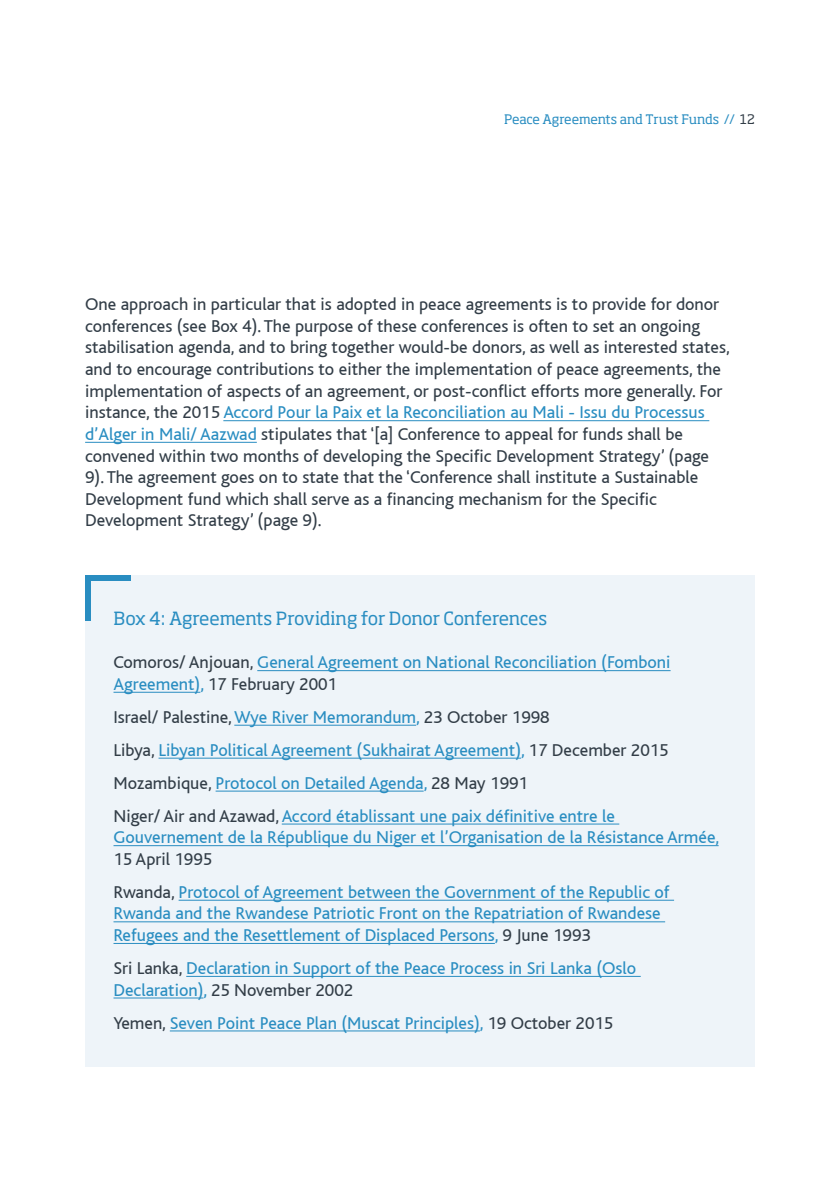
<style>
.page{position:relative;width:840px;height:1191px;background:#fff}
.page>*{position:absolute;margin:0;border:0;box-sizing:border-box;transform-origin:0 0}
.t1{font:18px/21.6px "Bliss";color:#323d47}
.t2{font:18px/21.6px "Bliss";color:#298dc1}
.t3{font:18px "Soho Pro";letter-spacing:-.015em;color:#298dc1}
.t4{font:13px "Soho Pro";letter-spacing:-.01em;color:#298dc1}
.s1{color:#323d47}
.s2{color:#298dc1}
</style>
<div class="page">
<hr style="left:223px;top:420px;width:486px;height:1px;background:#298dc1">
<hr style="left:85px;top:442px;width:172px;height:1px;background:#298dc1">
<div style="left:85px;top:575px;width:669px;height:491px;background:#eef4f9"></div>
<div style="left:85px;top:575px;width:45px;height:6px;background:#298dc1"></div>
<div style="left:85px;top:575px;width:6px;height:46px;background:#298dc1"></div>
<hr style="left:257px;top:670px;width:413px;height:1px;background:#298dc1">
<hr style="left:113px;top:692px;width:87px;height:1px;background:#298dc1">
<hr style="left:234px;top:725px;width:182px;height:1px;background:#298dc1">
<hr style="left:158px;top:758px;width:363px;height:1px;background:#298dc1">
<hr style="left:215px;top:790px;width:208px;height:1px;background:#298dc1">
<hr style="left:281px;top:823px;width:338px;height:1px;background:#298dc1">
<hr style="left:113px;top:845px;width:605px;height:1px;background:#298dc1">
<hr style="left:178px;top:900px;width:495px;height:1px;background:#298dc1">
<hr style="left:113px;top:921px;width:551px;height:1px;background:#298dc1">
<hr style="left:113px;top:943px;width:381px;height:1px;background:#298dc1">
<hr style="left:186px;top:976px;width:454px;height:1px;background:#298dc1">
<hr style="left:113px;top:997px;width:90px;height:1px;background:#298dc1">
<hr style="left:170px;top:1030px;width:309px;height:1px;background:#298dc1">
<p class="t4" style="left:504px;top:110px;width:252px">Peace Agreements and Trust Funds // <span class="s1">12</span></p>
<p class="t1" style="left:85px;top:294px;width:645px">One approach in particular that is adopted in peace agreements is to provide for donor conferences (see Box 4). The purpose of these conferences is often to set an ongoing stabilisation agenda, and to bring together would-be donors, as well as interested states, and to encourage contributions to either the implementation of peace agreements, the implementation of aspects of an agreement, or post-conflict efforts more generally. For instance, the 2015 <span class="s2">Accord Pour la Paix et la Reconciliation au Mali - Issu du Processus d’Alger in Mali/ Aazwad</span> stipulates that ‘[a] Conference to appeal for funds shall be convened within two months of developing the Specific Development Strategy’ (page 9). The agreement goes on to state that the ‘Conference shall institute a Sustainable Development fund which shall serve as a financing mechanism for the Specific Development Strategy’ (page 9).</p>
<p class="t3" style="left:113px;top:606px;width:435px">Box 4: Agreements Providing for Donor Conferences</p>
<p class="t2" style="left:113px;top:652px;width:558px"><span class="s1">Comoros/ Anjouan,</span> General Agreement on National Reconciliation (Fomboni<br>Agreement), <span class="s1">17 February 2001</span></p>
<p class="t1" style="left:113px;top:706px;width:437px">Israel/ Palestine, <span class="s2">Wye River Memorandum,</span> 23 October 1998</p>
<p class="t2" style="left:113px;top:739px;width:556px"><span class="s1">Libya,</span> Libyan Political Agreement (Sukhairat Agreement), <span class="s1">17 December 2015</span></p>
<p class="t2" style="left:113px;top:772px;width:416px"><span class="s1">Mozambique,</span> Protocol on Detailed Agenda, <span class="s1">28 May 1991</span></p>
<p class="t2" style="left:113px;top:805px;width:607px"><span class="s1">Niger/ Air and Azawad,</span> Accord établissant une paix définitive entre le<br>Gouvernement de la République du Niger et l’Organisation de la Résistance Armée,<br><span class="s1">15 April 1995</span></p>
<p class="t2" style="left:113px;top:881px;width:557px"><span class="s1">Rwanda,</span> Protocol of Agreement between the Government of the Republic of<br>Rwanda and the Rwandese Patriotic Front on the Repatriation of Rwandese<br>Refugees and the Resettlement of Displaced Persons, <span class="s1">9 June 1993</span></p>
<p class="t2" style="left:113px;top:957px;width:524px"><span class="s1">Sri Lanka,</span> Declaration in Support of the Peace Process in Sri Lanka (Oslo<br>Declaration), <span class="s1">25 November 2002</span></p>
<p class="t2" style="left:113px;top:1012px;width:501px"><span class="s1">Yemen,</span> Seven Point Peace Plan (Muscat Principles), <span class="s1">19 October 2015</span></p>
</div>
